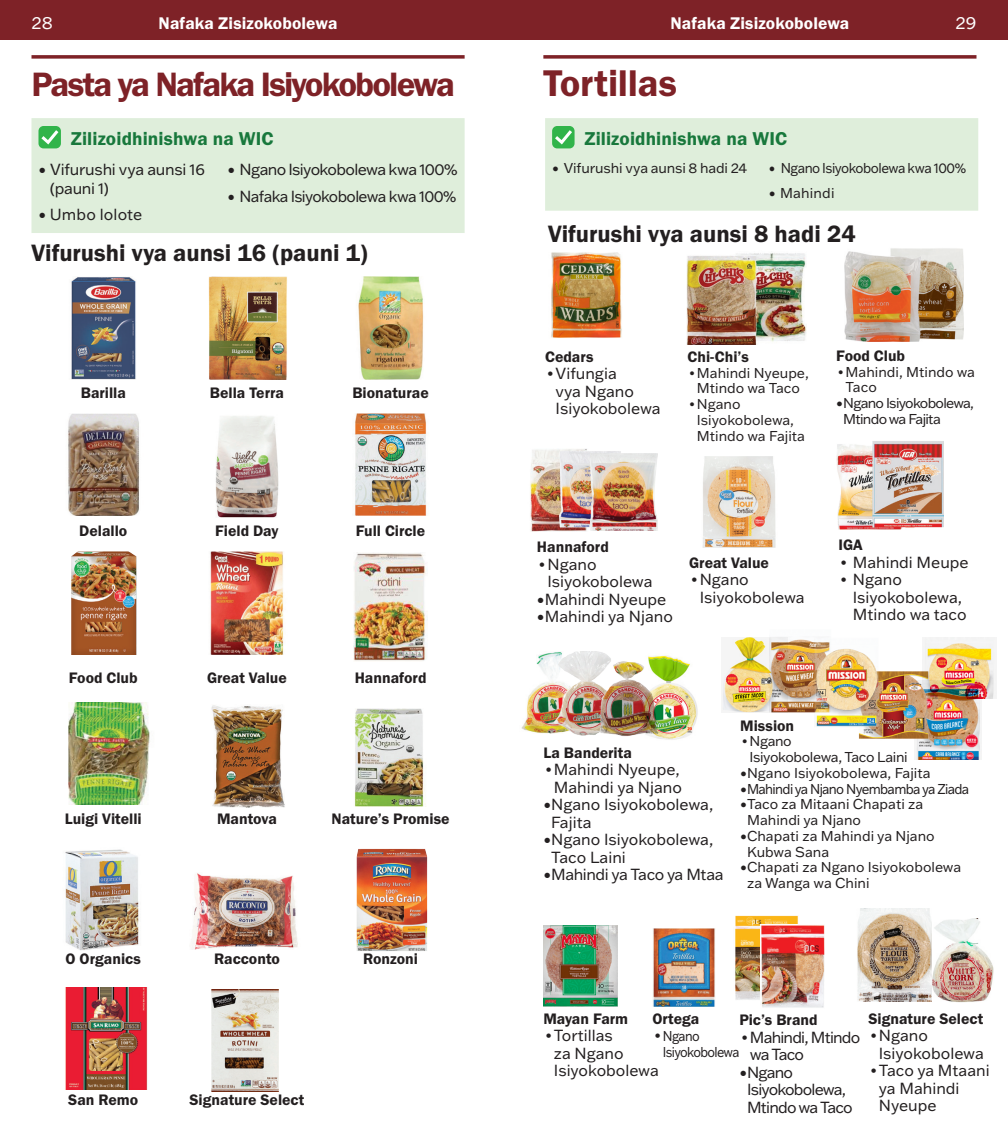
<style>
.page{position:relative;width:1008px;height:1134px;background:#fff}
.page>*{position:absolute;margin:0;border:0;box-sizing:border-box;transform-origin:0 0}
.Food{font:38.5px "Franklin Gothic URW Dem";letter-spacing:-.005em;color:#7e2227}
.Food-2{font:35px "Franklin Gothic URW Dem";letter-spacing:-.055em;color:#7e2227}
.Size{font:24.5px "Franklin Gothic URW Dem";color:#231f20}
.H_Approved{font:19.25px "Franklin Gothic URW Dem";letter-spacing:.005em;color:#18783c}
.t1{font:17.5px "Franklin Gothic URW Dem";letter-spacing:.005em;color:#fff}
.t2{font:17.5px "Franklin Gothic ATF";color:#fff}
.titles{font:15.75px/17.5px "Franklin Gothic ATF";color:#231f20}
.Brand{font:15.75px "Franklin Gothic URW Dem";color:#231f20}
.titles-2{font:15.75px "Franklin Gothic URW Dem";color:#231f20}
.titles-3{font:15.75px "Franklin Gothic ATF";letter-spacing:-.04em;color:#231f20}
.titles-4{font:15.75px/17.5px "Franklin Gothic ATF";letter-spacing:-.05em;color:#231f20}
.titles-5{font:15.75px "Franklin Gothic ATF";letter-spacing:-.025em;color:#231f20}
.titles-6{font:14px/15.8px "Franklin Gothic ATF";letter-spacing:-.01em;color:#231f20}
.titles-7{font:14px/15.8px "Franklin Gothic ATF";letter-spacing:-.05em;color:#231f20}
.titles-8{font:14px "Franklin Gothic ATF";letter-spacing:-.035em;color:#231f20;scale:.95 1}
.titles-9{font:14px/15.8px "Franklin Gothic ATF";letter-spacing:-.05em;color:#231f20;scale:.9 1}
.titles-10{font:14px "Franklin Gothic ATF";letter-spacing:.015em;color:#231f20}
.s1{font-family:"Franklin Gothic URW Dem"}
.s2{font-family:"Franklin Gothic URW Dem";font-size:15.75px}
</style>
<div class="page">
<img style="left:914px;top:698px;width:68px;height:61px">
<div style="left:504px;top:0;width:504px;height:39px;background:#7e2227"></div>
<div style="left:0;top:0;width:504px;height:39px;background:#7e2227"></div>
<svg style="left:32px;top:55px;width:433px;height:4px;background:#8d3d41"></svg>
<div style="left:32px;top:118px;width:433px;height:115px;background:#dfeedb"></div>
<div style="left:38px;top:126px;width:23px;height:22px;background:#31b44a;border-radius:5px"></div>
<svg style="left:38px;top:127px;width:24px;height:20px"></svg>
<div style="left:545px;top:118px;width:433px;height:93px;background:#dfeedb"></div>
<img style="left:71px;top:277px;width:65px;height:102px">
<img style="left:208px;top:277px;width:79px;height:102px">
<img style="left:358px;top:277px;width:66px;height:102px">
<img style="left:68px;top:413px;width:71px;height:103px">
<img style="left:215px;top:416px;width:64px;height:102px">
<img style="left:355px;top:413px;width:72px;height:103px">
<img style="left:71px;top:552px;width:66px;height:102px">
<img style="left:210px;top:552px;width:74px;height:102px">
<img style="left:353px;top:552px;width:75px;height:109px">
<svg style="left:543px;top:55px;width:433px;height:4px;background:#8d3d41"></svg>
<img style="left:68px;top:703px;width:82px;height:102px">
<img style="left:211px;top:705px;width:74px;height:102px">
<img style="left:354px;top:708px;width:72px;height:99px">
<img style="left:65px;top:849px;width:74px;height:101px">
<img style="left:191px;top:873px;width:107px;height:76px">
<img style="left:356px;top:849px;width:71px;height:102px">
<img style="left:65px;top:988px;width:83px;height:102px">
<img style="left:211px;top:990px;width:68px;height:102px">
<img style="left:687px;top:253px;width:119px;height:92px">
<img style="left:845px;top:248px;width:118px;height:94px">
<img style="left:530px;top:449px;width:57px;height:82px">
<img style="left:559px;top:451px;width:62px;height:77px">
<img style="left:590px;top:453px;width:68px;height:78px">
<img style="left:837px;top:441px;width:106px;height:89px">
<img style="left:521px;top:653px;width:26px;height:80px">
<img style="left:547px;top:651px;width:62px;height:85px">
<img style="left:595px;top:657px;width:33px;height:79px">
<img style="left:859px;top:671px;width:70px;height:72px">
<img style="left:769px;top:637px;width:35px;height:76px">
<img style="left:804px;top:639px;width:85px;height:88px">
<img style="left:653px;top:929px;width:62px;height:77px">
<img style="left:857px;top:908px;width:75px;height:94px">
<img style="left:932px;top:919px;width:62px;height:84px">
<img style="left:702px;top:457px;width:74px;height:91px">
<img style="left:735px;top:916px;width:63px;height:84px">
<img style="left:760px;top:924px;width:64px;height:84px">
<img style="left:551px;top:252px;width:71px;height:86px">
<img style="left:543px;top:926px;width:75px;height:80px">
<img style="left:628px;top:656px;width:70px;height:84px">
<img style="left:722px;top:638px;width:66px;height:75px">
<img style="left:923px;top:638px;width:74px;height:60px">
<p class="t2" style="left:32px;top:11px;width:23px">28</p>
<p class="t1" style="left:671px;top:12px;width:180px">Nafaka Zisizokobolewa</p>
<p class="t2" style="left:955px;top:11px;width:22px">29</p>
<p class="t1" style="left:159px;top:12px;width:180px">Nafaka Zisizokobolewa</p>
<h2 class="Food-2" style="left:32px;top:63px;width:425px">Pasta ya Nafaka Isiyokobolewa</h2>
<p class="H_Approved" style="left:71px;top:127px;width:204px">Zilizoidhinishwa na WIC</p>
<p class="titles" style="left:50px;top:159px;width:157px;line-height:18.9px;text-indent:-11px">• Vifurushi vya aunsi 16 (pauni 1)</p>
<p class="titles" style="left:38px;top:206px;width:105px">• Umbo lolote</p>
<p class="titles-3" style="left:228px;top:159px;width:232px">• Ngano Isiyokobolewa kwa 100%</p>
<p class="titles-3" style="left:228px;top:185px;width:231px">• Nafaka Isiyokobolewa kwa 100%</p>
<p class="Size" style="left:32px;top:238px;width:338px">Vifurushi vya aunsi 16 (pauni 1)</p>
<p class="Brand" style="left:81px;top:383px;width:47px">Barilla</p>
<p class="Brand" style="left:210px;top:383px;width:76px">Bella Terra</p>
<p class="Brand" style="left:352px;top:383px;width:78px">Bionaturae</p>
<p class="Brand" style="left:79px;top:521px;width:50px">Delallo</p>
<p class="Brand" style="left:215px;top:521px;width:65px">Field Day</p>
<p class="Brand" style="left:356px;top:521px;width:71px">Full Circle</p>
<p class="Brand" style="left:69px;top:669px;width:70px">Food Club</p>
<p class="Brand" style="left:207px;top:669px;width:81px">Great Value</p>
<p class="Brand" style="left:355px;top:669px;width:73px">Hannaford</p>
<p class="Brand" style="left:65px;top:809px;width:78px">Luigi Vitelli</p>
<p class="Brand" style="left:217px;top:809px;width:61px">Mantova</p>
<p class="Brand" style="left:332px;top:809px;width:120px">Nature’s Promise</p>
<p class="Brand" style="left:66px;top:949px;width:77px">O Organics</p>
<p class="Brand" style="left:214px;top:949px;width:67px">Racconto</p>
<p class="Brand" style="left:363px;top:949px;width:56px">Ronzoni</p>
<p class="Brand" style="left:68px;top:1090px;width:72px">San Remo</p>
<p class="Brand" style="left:189px;top:1090px;width:116px">Signature Select</p>
<h2 class="Food" style="left:543px;top:60px;width:135px">Tortillas</h2>
<p class="H_Approved" style="left:584px;top:127px;width:204px">Zilizoidhinishwa na WIC</p>
<p class="titles-6" style="left:552px;top:160px;width:196px">• Vifurushi vya aunsi 8 hadi 24</p>
<p class="titles-8" style="left:769px;top:159px;width:209px">• Ngano Isiyokobolewa kwa 100%</p>
<p class="titles-10" style="left:769px;top:184px;width:67px">• Mahindi</p>
<p class="Size" style="left:548px;top:219px;width:309px">Vifurushi vya aunsi 8 hadi 24</p>
<p class="titles-2" style="left:545px;top:347px;width:50px">Cedars</p>
<p class="titles" style="left:556px;top:364px;width:107px;text-indent:-11px"><span class="s1">•</span>Vifungia<br>vya Ngano<br>Isiyokobolewa</p>
<p class="titles-2" style="left:688px;top:347px;width:63px">Chi-Chi’s</p>
<p class="titles-6" style="left:688px;top:364px;width:123px;text-align:center"><span class="s1">•</span>Mahindi Nyeupe,<br>Mtindo wa Taco</p>
<p class="titles-6" style="left:697px;top:396px;width:110px;text-indent:-9px"><span class="s1">•</span>Ngano<br>Isiyokobolewa,<br>Mtindo wa Fajita</p>
<p class="titles-2" style="left:836px;top:346px;width:70px">Food Club</p>
<p class="titles-6" style="left:846px;top:363px;width:131px;text-indent:-9px"><span class="s1">•</span>Mahindi, Mtindo wa<br>Taco</p>
<p class="titles-7" style="left:843px;top:395px;width:132px;text-indent:-7px">•Ngano Isiyokobolewa,<br>Mtindo wa Fajita</p>
<p class="titles-2" style="left:537px;top:537px;width:73px">Hannaford</p>
<p class="titles" style="left:547px;top:555px;width:107px;text-indent:-11px"><span class="s1">•</span>Ngano<br>Isiyokobolewa</p>
<p class="titles" style="left:537px;top:590px;width:131px">•Mahindi Nyeupe</p>
<p class="titles" style="left:537px;top:607px;width:137px">•Mahindi ya Njano</p>
<p class="titles-2" style="left:689px;top:553px;width:81px">Great Value</p>
<p class="titles" style="left:700px;top:571px;width:107px;text-indent:-11px"><span class="s1">•</span>Ngano<br>Isiyokobolewa</p>
<p class="titles-2" style="left:839px;top:536px;width:26px">IGA</p>
<p class="titles" style="left:839px;top:553px;width:132px"><span class="s1">•</span> Mahindi Meupe</p>
<p class="titles" style="left:853px;top:571px;width:115px;text-indent:-14px"><span class="s1">•</span> Ngano<br>Isiyokobolewa,<br>Mtindo wa taco</p>
<p class="titles-2" style="left:543px;top:743px;width:90px">La Banderita</p>
<p class="titles" style="left:543px;top:761px;width:140px;text-align:right"><span class="s1">•</span>Mahindi Nyeupe,<br>Mahindi ya Njano</p>
<p class="titles" style="left:551px;top:796px;width:164px;text-indent:-8px">•Ngano Isiyokobolewa,<br>Fajita</p>
<p class="titles" style="left:551px;top:831px;width:164px;text-indent:-8px">•Ngano Isiyokobolewa,<br>Taco Laini</p>
<p class="titles-5" style="left:543px;top:864px;width:182px">•Mahindi ya Taco ya Mtaa</p>
<p class="titles-2" style="left:740px;top:716px;width:56px">Mission</p>
<p class="titles-6" style="left:750px;top:733px;width:160px;text-indent:-9px"><span class="s1">•</span>Ngano<br>Isiyokobolewa, Taco Laini</p>
<p class="titles-6" style="left:740px;top:765px;width:192px">•Ngano Isiyokobolewa, Fajita</p>
<p class="titles-7" style="left:740px;top:780px;width:231px">•Mahindi ya Njano Nyembamba ya Ziada</p>
<p class="titles-6" style="left:747px;top:796px;width:178px;text-indent:-7px">•Taco za Mitaani Chapati za<br>Mahindi ya Njano</p>
<p class="titles-6" style="left:747px;top:828px;width:189px;text-indent:-7px">•Chapati za Mahindi ya Njano<br>Kubwa Sana</p>
<p class="titles-6" style="left:747px;top:859px;width:216px;text-indent:-7px">•Chapati za Ngano Isiyokobolewa za Wanga wa Chini</p>
<p class="titles-2" style="left:543px;top:1009px;width:86px">Mayan Farm</p>
<p class="titles" style="left:554px;top:1026px;width:107px;text-indent:-11px"><span class="s1">•</span>Tortillas<br>za Ngano<br>Isiyokobolewa</p>
<p class="titles-2" style="left:652px;top:1009px;width:48px">Ortega</p>
<p class="titles-9" style="left:663px;top:1028px;width:86px;text-indent:-11px"><span class="s2">•</span>Ngano<br>Isiyokobolewa</p>
<p class="titles-2" style="left:739px;top:1010px;width:80px">Pic’s Brand</p>
<p class="titles-4" style="left:750px;top:1028px;width:112px;text-indent:-11px"><span class="s1">•</span>Mahindi, Mtindo wa Taco</p>
<p class="titles-4" style="left:747px;top:1063px;width:107px;text-indent:-8px">•Ngano<br>Isiyokobolewa,<br>Mtindo wa Taco</p>
<p class="titles-2" style="left:868px;top:1009px;width:116px">Signature Select</p>
<p class="titles" style="left:879px;top:1027px;width:107px;text-indent:-11px"><span class="s1">•</span>Ngano<br>Isiyokobolewa</p>
<p class="titles" style="left:879px;top:1062px;width:112px;text-indent:-11px"><span class="s1">•</span>Taco ya Mtaani ya Mahindi<br>Nyeupe</p>
</div>
